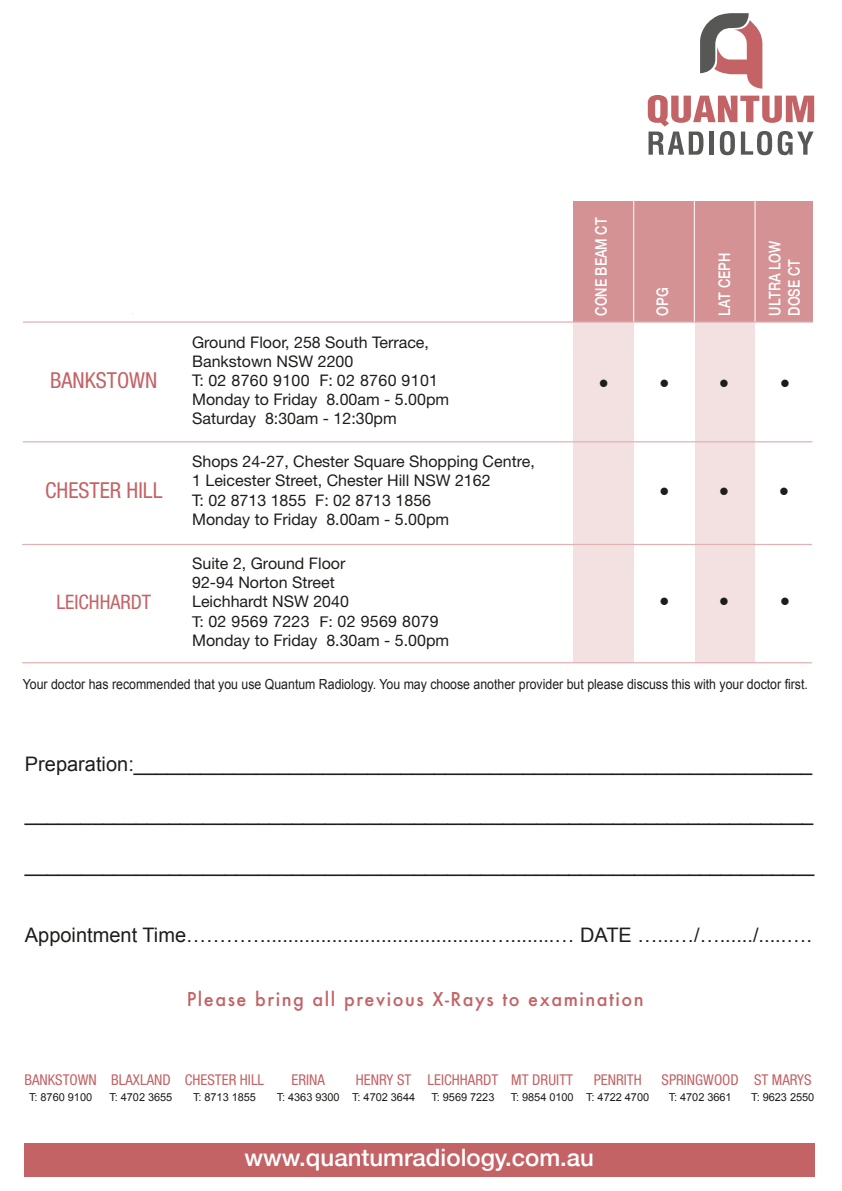
<style>
.page{position:relative;width:842px;height:1191px;background:#fff}
.page>*{position:absolute;margin:0;border:0;box-sizing:border-box;transform-origin:0 0}
.t1{font:29.6px "Arial";color:#1d1d1b}
.t2{font:500 24px "Helvetica Neue";color:#fff}
.t3{font:condensed 22px "Helvetica Neue";color:#c36366}
.t4{font:20px "Arial";color:#1d1d1b}
.t5{font:condensed 20px "Helvetica Neue";color:#c36366}
.t6{font:500 18.6px "Futura";letter-spacing:.085em;color:#c36366}
.t7{font:16px/19.2px "Helvetica Neue";color:#1d1d1b}
.t8{font:500 16px/19.2px "Helvetica Neue";color:#fff;scale:.81 1}
.t9{font:condensed 14.8px "Helvetica Neue";color:#c36366}
.t10{font:13.8px "Arial";color:#1d1d1b;scale:.89 1}
.t11{font:11px "Arial";letter-spacing:-.005em;color:#1d1d1b}
.s1{font-style:inherit}
.s2{font-size:14.8px}
</style>
<div class="page">
<div style="left:24px;top:1143px;width:790px;height:33px;background:#c36366"></div>
<div style="left:573px;top:201px;width:240px;height:121px;background:#d59294"></div>
<div style="left:573px;top:323px;width:239px;height:340px;background:#f3e0e0"></div>
<div style="left:634px;top:323px;width:60px;height:340px;background:#fff"></div>
<div style="left:755px;top:323px;width:61px;height:340px;background:#fff"></div>
<hr style="left:23px;top:441px;width:789px;height:1px;background:#e1b1b3">
<hr style="left:22px;top:662px;width:790px;height:1px;background:#e1b1b3">
<hr style="left:22px;top:544px;width:790px;height:1px;background:#e1b1b3">
<hr style="left:633px;top:197px;width:1px;height:126px;background:#fff">
<hr style="left:694px;top:197px;width:1px;height:126px;background:#fff">
<hr style="left:754px;top:197px;width:1px;height:126px;background:#fff">
<hr style="left:23px;top:321px;width:790px;height:2px;background:#e1b1b3">
<svg style="left:700px;top:13px;width:62px;height:76px"></svg>
<svg style="left:648px;top:95px;width:166px;height:60px"></svg>
<h3 class="t3" style="left:50px;top:367px;width:109px">BANKSTOWN</h3>
<h3 class="t3" style="left:45px;top:477px;width:119px">CHESTER HILL</h3>
<p class="t5" style="left:56px;top:590px;width:96px">LEICHHARDT</p>
<p class="t7" style="left:192px;top:332px;width:259px">Ground Floor, 258 South Terrace,<br>Bankstown NSW 2200<br><span class="s1">T: 02 8760 9100</span> F: 02 8760 9101<br>Monday to Friday 8.00am - 5.00pm<br>Saturday 8:30am - 12:30pm</p>
<p class="t7" style="left:192px;top:452px;width:344px">Shops 24-27, Chester Square Shopping Centre, 1 Leicester Street, Chester Hill NSW 2162<br>T: 02 8713 1855 F: 02 8713 1856<br>Monday to Friday 8.00am - 5.00pm</p>
<p class="t7" style="left:192px;top:553px;width:259px">Suite 2, Ground Floor<br>92-94 Norton Street<br>Leichhardt NSW 2040<br><span class="s2">T:</span> <span class="s1">02 9569 7223</span> <span class="s2">F:</span> 02 9569 8079<br>Monday to Friday 8.30am - 5.00pm</p>
<p class="t8" style="left:590px;top:316px;width:122px;rotate:-90deg">CONE BEAM CT</p>
<p class="t8" style="left:652px;top:316px;width:36px;rotate:-90deg">OPG</p>
<p class="t8" style="left:713px;top:316px;width:79px;rotate:-90deg">LAT CEPH</p>
<p class="t8" style="left:764px;top:316px;width:94px;rotate:-90deg">ULTRA LOW<br>DOSE CT</p>
<h1 class="t1" style="left:598px;top:364px;width:73px">• •</h1>
<h1 class="t1" style="left:719px;top:364px;width:73px">• •</h1>
<h1 class="t1" style="left:659px;top:472px;width:72px">• •</h1>
<h1 class="t1" style="left:779px;top:472px;width:12px">•</h1>
<h1 class="t1" style="left:659px;top:582px;width:72px">• •</h1>
<h1 class="t1" style="left:780px;top:582px;width:12px">•</h1>
<p class="t10" style="left:23px;top:675px;width:884px">Your doctor has recommended that you use Quantum Radiology. You may choose another provider but please discuss this with your doctor first.</p>
<p class="t4" style="left:25px;top:751px;width:789px">Preparation:_____________________________________________________________</p>
<p class="t4" style="left:25px;top:801px;width:790px">________________________________________________________________________</p>
<p class="t4" style="left:25px;top:851px;width:791px">________________________________________________________________________</p>
<p class="t4" style="left:25px;top:921px;width:788px">Appointment Time………….........................................…........… DATE …...…/…....../.....….</p>
<p class="t6" style="left:187px;top:986px;width:459px">Please bring all previous X-Rays to examination</p>
<p class="t9" style="left:24px;top:1071px;width:74px">BANKSTOWN</p>
<p class="t11" style="left:29px;top:1089px;width:65px">T: 8760 9100</p>
<p class="t9" style="left:111px;top:1071px;width:61px">BLAXLAND</p>
<p class="t11" style="left:109px;top:1089px;width:65px">T: 4702 3655</p>
<p class="t9" style="left:185px;top:1071px;width:81px">CHESTER HILL</p>
<p class="t11" style="left:193px;top:1089px;width:65px">T: 8713 1855</p>
<p class="t9" style="left:292px;top:1071px;width:35px">ERINA</p>
<p class="t11" style="left:277px;top:1089px;width:65px">T: 4363 9300</p>
<p class="t9" style="left:356px;top:1071px;width:57px">HENRY ST</p>
<p class="t11" style="left:352px;top:1089px;width:65px">T: 4702 3644</p>
<p class="t9" style="left:428px;top:1071px;width:72px">LEICHHARDT</p>
<p class="t11" style="left:431px;top:1089px;width:65px">T: 9569 7223</p>
<p class="t9" style="left:511px;top:1071px;width:63px">MT DRUITT</p>
<p class="t11" style="left:511px;top:1089px;width:65px">T: 9854 0100</p>
<p class="t9" style="left:594px;top:1071px;width:49px">PENRITH</p>
<p class="t11" style="left:586px;top:1089px;width:65px">T: 4722 4700</p>
<p class="t9" style="left:662px;top:1071px;width:79px">SPRINGWOOD</p>
<p class="t11" style="left:669px;top:1089px;width:65px">T: 4702 3661</p>
<p class="t9" style="left:754px;top:1071px;width:59px">ST MARYS</p>
<p class="t11" style="left:751px;top:1089px;width:65px">T: 9623 2550</p>
<h2 class="t2" style="left:245px;top:1138px;width:351px">www.quantumradiology.com.au</h2>
</div>
